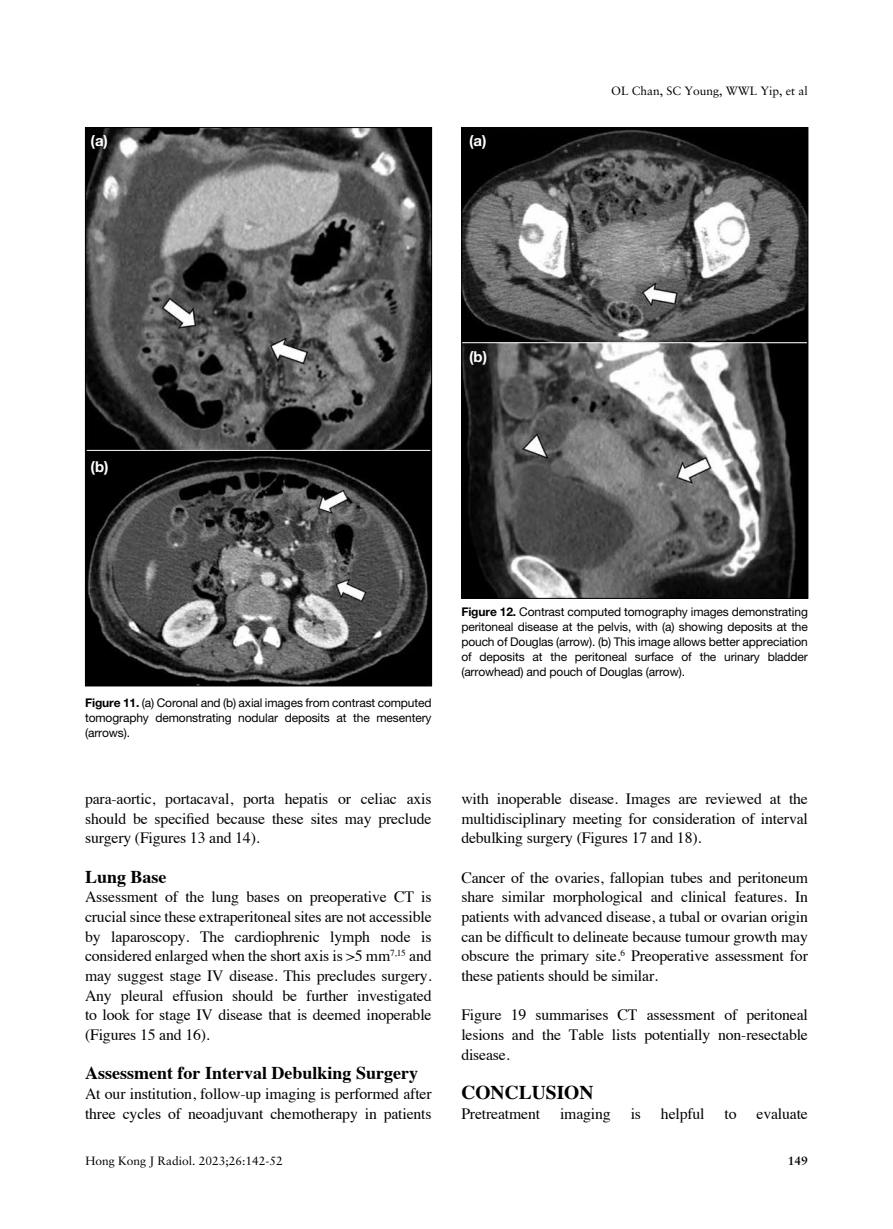
<style>
.page{position:relative;width:893px;height:1229px;background:#fff}
.page>*{position:absolute;margin:0;border:0;box-sizing:border-box;transform-origin:0 0}
.t1{font:700 19.5px "Times";color:#000}
.t2{font:700 18px "Times";color:#000}
.t3{font:15.75px/19.6px "Times";letter-spacing:-.01em;color:#000;text-align:justify}
.t4{font:700 15px "Helvetica Neue";color:#fff}
.t5{font:12px/15px "Helvetica Neue";letter-spacing:-.01em;color:#000;text-align:justify}
.t6{font:12px "Sabon";color:#000}
.t7{font:700 12px "Sabon";color:#000}
.s1{font-weight:700}
</style>
<div class="page">
<img style="left:87px;top:129px;width:343px;height:555px">
<img style="left:463px;top:129px;width:343px;height:468px">
<hr style="left:87px;top:450px;width:343px;height:1px;background:#fff">
<hr style="left:462px;top:342px;width:345px;height:1px;background:#fff">
<p class="t4" style="left:91px;top:132px;width:19px">(a)</p>
<p class="t4" style="left:469px;top:132px;width:19px">(a)</p>
<p class="t4" style="left:91px;top:457px;width:20px">(b)</p>
<p class="t4" style="left:469px;top:347px;width:20px">(b)</p>
<p class="t6" style="left:611px;top:84px;width:198px">OL Chan, SC Young, WWL Yip, et al</p>
<p class="t5" style="left:85px;top:695px;width:348px"><span class="s1">Figure 11.</span> (a) Coronal and (b) axial images from contrast computed tomography demonstrating nodular deposits at the mesentery (arrows).</p>
<p class="t3" style="left:85px;top:787px;width:348px">para-aortic, portacaval, porta hepatis or celiac axis should be specified because these sites may preclude surgery (Figures 13 and 14).</p>
<p class="t2" style="left:85px;top:859px;width:83px">Lung Base</p>
<p class="t3" style="left:85px;top:886px;width:348px">Assessment of the lung bases on preoperative CT is crucial since these extraperitoneal sites are not accessible by laparoscopy. The cardiophrenic lymph node is considered enlarged when the short axis is &gt;5 mm<sup>7,15</sup> and may suggest stage IV disease. This precludes surgery.<br>Any pleural effusion should be further investigated to look for stage IV disease that is deemed inoperable (Figures 15 and 16).</p>
<p class="t2" style="left:85px;top:1056px;width:334px">Assessment for Interval Debulking Surgery</p>
<p class="t3" style="left:85px;top:1082px;width:348px">At our institution, follow-up imaging is performed after three cycles of neoadjuvant chemotherapy in patients</p>
<p class="t5" style="left:461px;top:604px;width:348px"><span class="s1">Figure 12.</span> Contrast computed tomography images demonstrating peritoneal disease at the pelvis, with (a) showing deposits at the pouch of Douglas (arrow). (b) This image allows better appreciation of deposits at the peritoneal surface of the urinary bladder (arrowhead) and pouch of Douglas (arrow).</p>
<p class="t3" style="left:461px;top:787px;width:348px">with inoperable disease. Images are reviewed at the multidisciplinary meeting for consideration of interval debulking surgery (Figures 17 and 18).</p>
<p class="t3" style="left:461px;top:866px;width:348px">Cancer of the ovaries, fallopian tubes and peritoneum share similar morphological and clinical features. In patients with advanced disease, a tubal or ovarian origin can be difficult to delineate because tumour growth may obscure the primary site.<sup>6</sup> Preoperative assessment for these patients should be similar.</p>
<p class="t3" style="left:461px;top:1004px;width:348px">Figure 19 summarises CT assessment of peritoneal lesions and the Table lists potentially non-resectable disease.</p>
<p class="t1" style="left:461px;top:1073px;width:134px">CONCLUSION</p>
<p class="t3" style="left:461px;top:1102px;width:80px">Pretreatment</p>
<p class="t3" style="left:560px;top:1102px;width:52px">imaging</p>
<p class="t3" style="left:631px;top:1102px;width:12px">is</p>
<p class="t3" style="left:661px;top:1102px;width:45px">helpful</p>
<p class="t3" style="left:724px;top:1102px;width:14px">to</p>
<p class="t3" style="left:757px;top:1102px;width:53px">evaluate</p>
<p class="t6" style="left:85px;top:1153px;width:199px">Hong Kong J Radiol. 2023;26:142-52</p>
<p class="t7" style="left:788px;top:1153px;width:22px">149</p>
</div>
